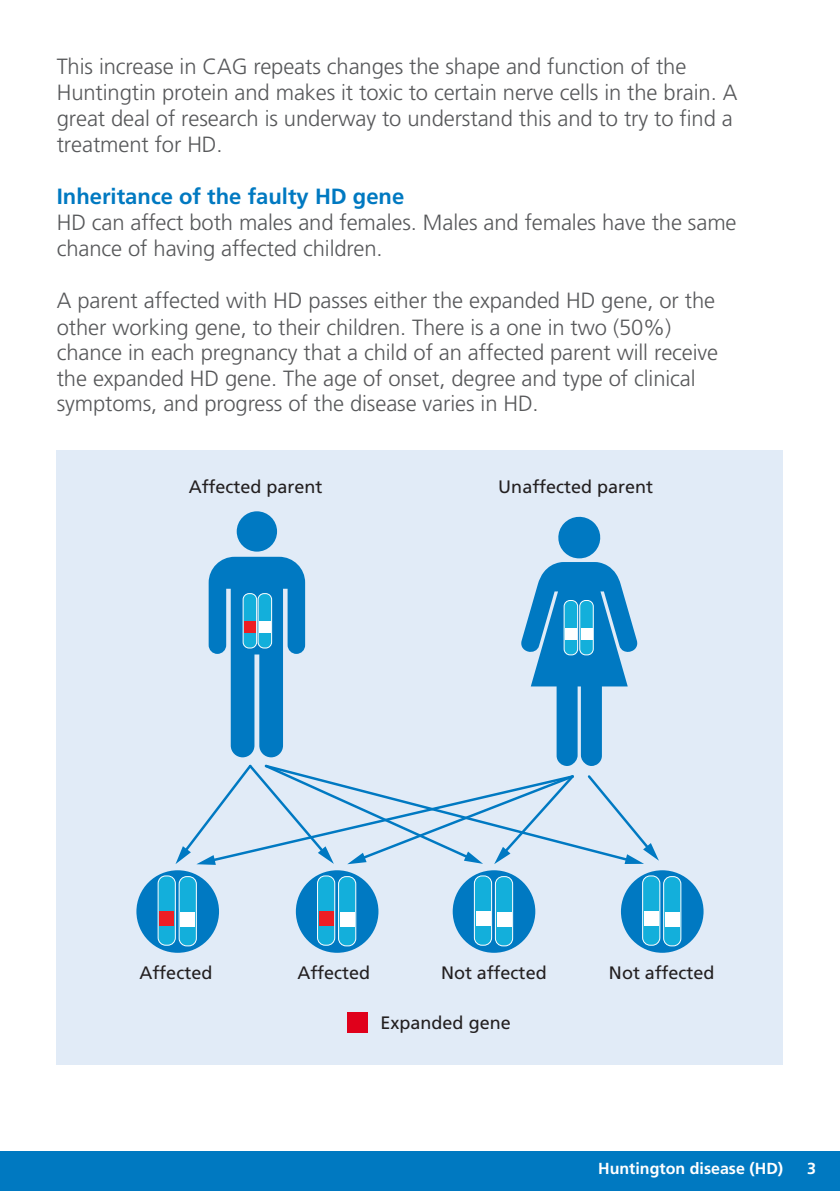
<style>
.page{position:relative;width:840px;height:1191px;background:#fff}
.page>*{position:absolute;margin:0;border:0;box-sizing:border-box;transform-origin:0 0}
.t1{font:300 22px/26px "Frutiger";letter-spacing:-.005em;color:#57585a}
.t2{font:700 22px "Frutiger";color:#0079c1}
.t3{font:18px "Frutiger";color:#231f20}
.t4{font:700 16px "Frutiger";color:#fff}
.s1{font-family:"Frutiger LT Pro"}
</style>
<div class="page">
<div style="left:0;top:1151px;width:839px;height:40px;background:#0079c1"></div>
<div style="left:57px;top:450px;width:725px;height:614px;background:#e1ebf7"></div>
<svg style="left:236px;top:511px;width:41px;height:40px"></svg>
<div style="left:136px;top:870px;width:83px;height:82px;background:#0079c2;border-radius:50%"></div>
<div style="left:158px;top:876px;width:17px;height:69px;background:#13afdb;border-radius:8px"></div>
<div style="left:158px;top:875px;width:18px;height:70px;border:1px solid #fff;border-radius:8px"></div>
<div style="left:159px;top:911px;width:15px;height:15px;background:#ee1d23"></div>
<div style="left:179px;top:876px;width:17px;height:70px;background:#13afdb;border-radius:8px"></div>
<div style="left:179px;top:876px;width:18px;height:70px;border:1px solid #fff;border-radius:8px"></div>
<div style="left:180px;top:912px;width:15px;height:14px;background:#fff"></div>
<div style="left:296px;top:870px;width:82px;height:82px;background:#0079c2;border-radius:50%"></div>
<div style="left:317px;top:876px;width:17px;height:69px;background:#13afdb;border-radius:8px"></div>
<div style="left:317px;top:875px;width:18px;height:70px;border:1px solid #fff;border-radius:8px"></div>
<div style="left:319px;top:911px;width:14px;height:15px;background:#ee1d23"></div>
<div style="left:338px;top:876px;width:17px;height:70px;background:#13afdb;border-radius:8px"></div>
<div style="left:338px;top:876px;width:18px;height:70px;border:1px solid #fff;border-radius:8px"></div>
<div style="left:340px;top:912px;width:14px;height:14px;background:#fff"></div>
<div style="left:452px;top:870px;width:83px;height:82px;background:#0079c2;border-radius:50%"></div>
<div style="left:474px;top:876px;width:17px;height:69px;background:#13afdb;border-radius:8px"></div>
<div style="left:473px;top:875px;width:18px;height:70px;border:1px solid #fff;border-radius:8px"></div>
<div style="left:475px;top:911px;width:15px;height:15px;background:#fff"></div>
<div style="left:495px;top:876px;width:17px;height:70px;background:#13afdb;border-radius:8px"></div>
<div style="left:494px;top:876px;width:18px;height:70px;border:1px solid #fff;border-radius:8px"></div>
<div style="left:496px;top:912px;width:15px;height:14px;background:#fff"></div>
<div style="left:620px;top:870px;width:83px;height:82px;background:#0079c2;border-radius:50%"></div>
<div style="left:642px;top:876px;width:17px;height:69px;background:#13afdb;border-radius:8px"></div>
<div style="left:642px;top:875px;width:17px;height:70px;border:1px solid #fff;border-radius:8px"></div>
<div style="left:643px;top:911px;width:15px;height:15px;background:#fff"></div>
<div style="left:663px;top:876px;width:17px;height:70px;background:#13afdb;border-radius:8px"></div>
<div style="left:663px;top:876px;width:17px;height:70px;border:1px solid #fff;border-radius:8px"></div>
<div style="left:664px;top:912px;width:15px;height:14px;background:#fff"></div>
<svg style="left:175px;top:514px;width:483px;height:351px"></svg>
<div style="left:347px;top:1012px;width:20px;height:20px;background:#e0001b"></div>
<p class="t1" style="left:57px;top:53px;width:682px">This increase in CAG repeats changes the shape and function of the Huntingtin protein and makes it toxic to certain nerve cells in the brain. A great deal of research is underway to understand this and to try <span class="s1">to</span> find a treatment for HD.</p>
<p class="t2" style="left:57px;top:183px;width:349px">Inheritance of the faulty HD gene</p>
<p class="t1" style="left:57px;top:209px;width:681px">HD can affect both males and females. Males and females have the same chance of having affected children.</p>
<p class="t1" style="left:57px;top:287px;width:662px">A parent affected with HD passes either the expanded HD gene, or the other working gene, to their <span class="s1">children</span>. There is a one in two (50%) chance in each pregnancy that a child of an affected parent will receive the expanded HD gene. The age of onset, degree and type of clinical symptoms, and progress of the disease varies in HD.</p>
<p class="t3" style="left:188px;top:476px;width:135px">Affected parent</p>
<p class="t3" style="left:498px;top:476px;width:156px">Unaffected parent</p>
<p class="t3" style="left:139px;top:962px;width:74px">Affected</p>
<p class="t3" style="left:297px;top:962px;width:74px">Affected</p>
<p class="t3" style="left:441px;top:962px;width:107px">Not affected</p>
<p class="t3" style="left:608px;top:962px;width:107px">Not affected</p>
<p class="t3" style="left:380px;top:1012px;width:132px">Expanded gene</p>
<p class="t4" style="left:597px;top:1159px;width:186px">Huntington disease (HD)</p>
<p class="t4" style="left:806px;top:1159px;width:10px">3</p>
</div>
